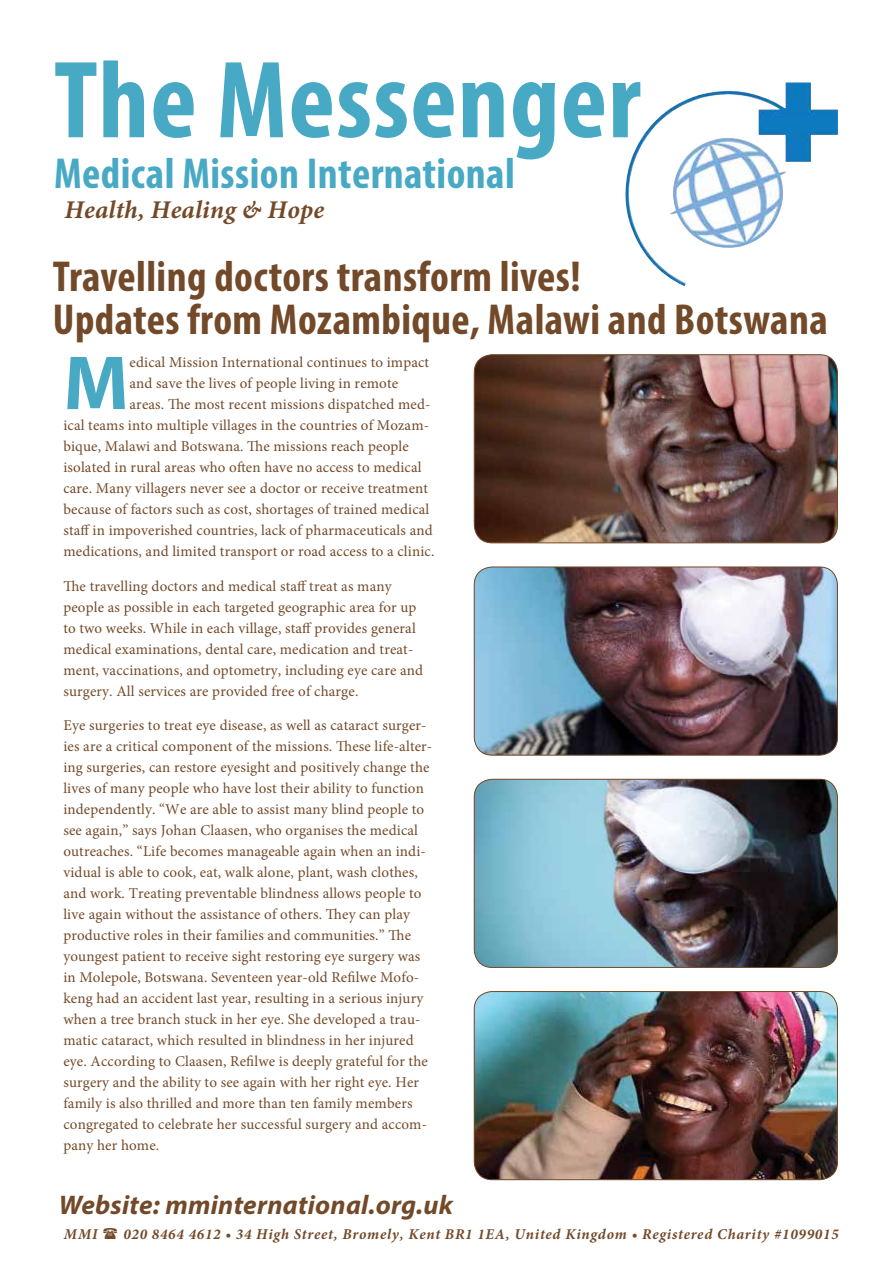
<style>
.page{position:relative;width:893px;height:1263px;background:#fff}
.page>*{position:absolute;margin:0;border:0;box-sizing:border-box;transform-origin:0 0}
.t1{font:700 condensed 111px "Myriad Pro";letter-spacing:.01em;color:#48a9c5}
.t2{font:700 77.25px "Myriad Pro";color:#48a9c5}
.t3{font:700 condensed 43.5px/43.5px "Myriad Pro";letter-spacing:.01em;color:#734a29}
.t4{font:700 condensed 43.5px "Myriad Pro";letter-spacing:.01em;color:#48a9c5}
.t5{font:italic 700 27px "Myriad Pro";letter-spacing:.01em;color:#734a29}
.t6{font:italic 700 25.5px "Minion Pro";letter-spacing:.01em;color:#734a29}
.t7{font:15px/21px "Minion Pro";letter-spacing:.01em;color:#734a29}
.t8{font:italic 700 15px "Minion Pro";letter-spacing:.05em;color:#734a29}
</style>
<div class="page">
<img style="left:625px;top:82px;width:213px;height:204px">
<img style="left:474px;top:355px;width:363px;height:188px">
<div style="left:474px;top:354px;width:364px;height:189px;border:1px solid #734a29;border-radius:18px"></div>
<img style="left:474px;top:567px;width:363px;height:188px">
<div style="left:474px;top:567px;width:364px;height:188px;border:1px solid #734a29;border-radius:18px"></div>
<img style="left:474px;top:991px;width:363px;height:189px">
<div style="left:474px;top:991px;width:364px;height:189px;border:1px solid #734a29;border-radius:18px"></div>
<img style="left:474px;top:779px;width:363px;height:188px">
<div style="left:474px;top:779px;width:364px;height:189px;border:1px solid #734a29;border-radius:18px"></div>
<h1 class="t1" style="left:54px;top:31px;width:588px">The Messenger</h1>
<h3 class="t4" style="left:54px;top:146px;width:462px">Medical Mission International</h3>
<h3 class="t6" style="left:64px;top:191px;width:261px">Health, Healing &amp; Hope</h3>
<h3 class="t3" style="left:53px;top:253px;width:776px">Travelling doctors transform lives!<br>Updates from Mozambique, Malawi and Botswana</h3>
<h2 class="t2" style="left:63px;top:333px;width:67px">M</h2>
<p class="t7" style="left:130px;top:352px;width:301px">edical Mission International continues to impact</p>
<p class="t7" style="left:130px;top:373px;width:270px">and save the lives of people living in remote</p>
<p class="t7" style="left:130px;top:394px;width:302px">areas. The most recent missions dispatched med-</p>
<p class="t7" style="left:63px;top:415px;width:367px">ical teams into multiple villages in the countries of Mozam-</p>
<p class="t7" style="left:63px;top:436px;width:347px">bique, Malawi and Botswana. The missions reach people</p>
<p class="t7" style="left:63px;top:457px;width:360px">isolated in rural areas who often have no access to medical</p>
<p class="t7" style="left:63px;top:478px;width:366px">care. Many villagers never see a doctor or receive treatment</p>
<p class="t7" style="left:63px;top:499px;width:368px">because of factors such as cost, shortages of trained medical</p>
<p class="t7" style="left:63px;top:520px;width:371px">staff in impoverished countries, lack of pharmaceuticals and</p>
<p class="t7" style="left:63px;top:541px;width:373px">medications, and limited transport or road access to a clinic.</p>
<p class="t7" style="left:63px;top:575px;width:361px">The travelling doctors and medical staff treat as many people as possible in each targeted geographic area for up to two weeks. While in each village, staff provides general medical examinations, dental care, medication and treat&shy;ment, vaccinations, and optometry, including eye care and surgery. All services are provided free of charge.</p>
<p class="t7" style="left:63px;top:715px;width:370px">Eye surgeries to treat eye disease, as well as cataract surger&shy;ies are a critical component of the missions. These life-alter&shy;ing surgeries, can restore eyesight and positively change the lives of many people who have lost their ability to function independently. “We are able to assist many blind people to see again,” says Johan Claasen, who organises the medical outreaches. “Life becomes manageable again when an indi&shy;vidual is able to cook, eat, walk alone, plant, wash clothes, and work. Treating preventable blindness allows people to live again without the assistance of others. They can play productive roles in their families and communities.” The youngest patient to receive sight restoring eye surgery was in Molepole, Botswana. Seventeen year-old Refilwe Mofo&shy;keng had an accident last year, resulting in a serious injury when a tree branch stuck in her eye. She developed a trau&shy;matic cataract, which resulted in blindness in her injured eye. According to Claasen, Refilwe is deeply grateful for the surgery and the ability to see again with her right eye. Her family is also thrilled and more than ten family members congregated to celebrate her successful surgery and accom&shy;pany her home.</p>
<h3 class="t5" style="left:59px;top:1187px;width:396px">Website: mminternational.org.uk</h3>
<p class="t8" style="left:64px;top:1224px;width:35px">MMI</p>
<p class="t8" style="left:123px;top:1224px;width:717px">020 8464 4612 • 34 High Street, Bromely, Kent BR1 1EA, United Kingdom • Registered Charity #1099015</p>
</div>
